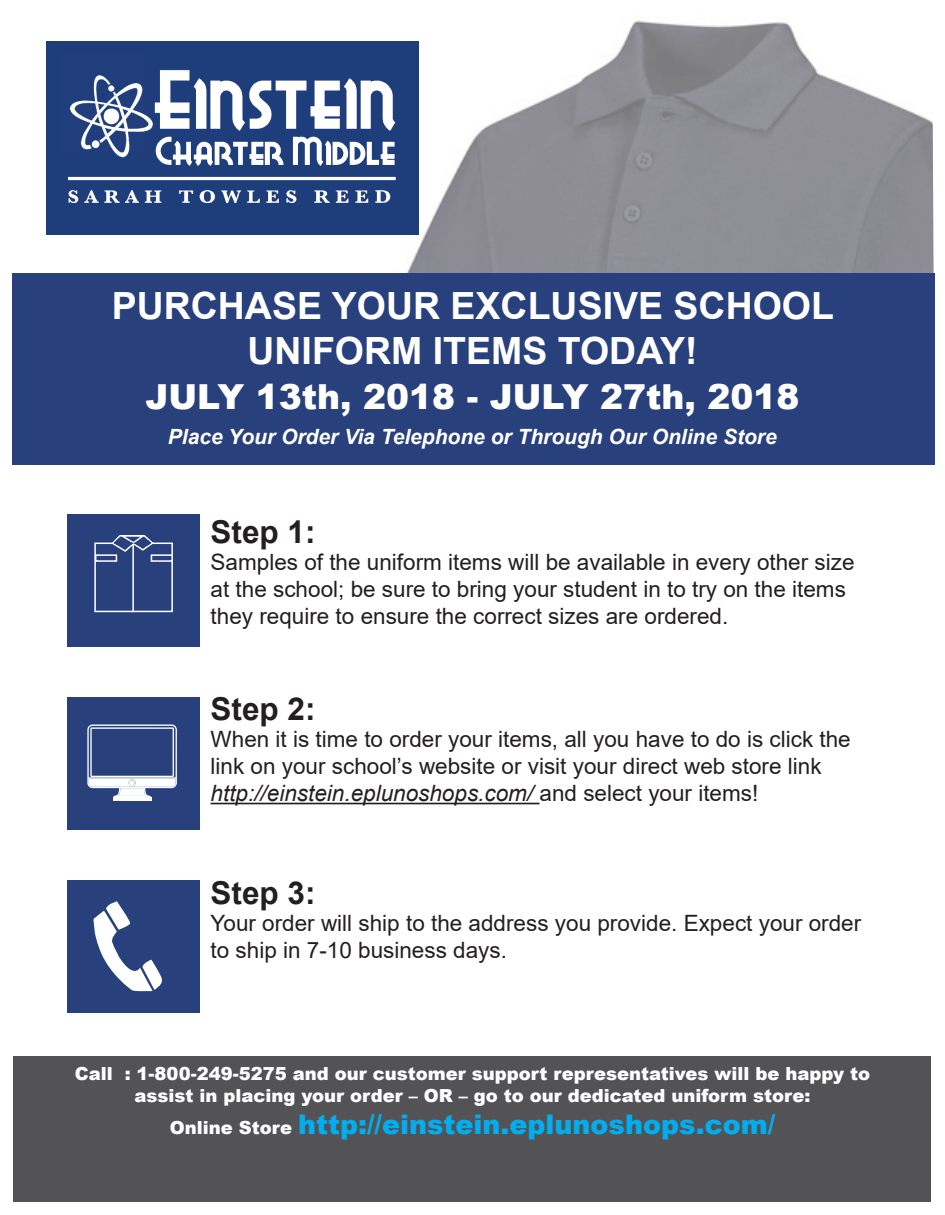
<style>
.page{position:relative;width:945px;height:1215px;background:#fff}
.page>*{position:absolute;margin:0;border:0;box-sizing:border-box;transform-origin:0 0}
.t1{font:700 37.5px/45px "Arial";color:#fff;text-align:center}
.t2{font:900 34.5px "Arial";color:#fff}
.t3{font:700 31.5px "Arial";color:#231f20}
.t4{font:900 27px "Arial";color:#00aeef}
.t5{font:22.5px/27px "Arial";color:#231f20}
.t6{font:italic 700 21px "Arial";color:#fff}
.t7{font:900 18px/21.6px "Arial";color:#fff;text-align:center}
.s1{font-style:italic}
.s2{font-size:18px;color:#fff}
</style>
<div class="page">
<svg style="left:46px;top:41px;width:300px;height:194px;fill:#1e3d7b"></svg>
<img style="left:346px;top:21px;width:588px;height:252px">
<div style="left:12px;top:273px;width:922px;height:191px;background:#28407c"></div>
<div style="left:68px;top:514px;width:132px;height:132px;background:#28407c"></div>
<div style="left:68px;top:697px;width:132px;height:133px;background:#28407c"></div>
<div style="left:68px;top:881px;width:132px;height:132px;background:#28407c"></div>
<hr style="left:211px;top:803px;width:329px;height:1px;background:#231f20">
<div style="left:94px;top:543px;width:79px;height:69px;background:#28407c;border:2px solid #fff"></div>
<svg style="left:155px;top:554px;width:18px;height:8px"></svg>
<svg style="left:95px;top:554px;width:15px;height:8px"></svg>
<svg style="left:110px;top:535px;width:45px;height:78px"></svg>
<svg style="left:87px;top:724px;width:90px;height:76px"></svg>
<hr style="left:113px;top:798px;width:38px;height:3px;background:#fff">
<svg style="left:93px;top:901px;width:69px;height:91px"></svg>
<div style="left:14px;top:1056px;width:918px;height:146px;background:#535355"></div>
<h1 class="t1" style="left:112px;top:284px;width:724px">PURCHASE YOUR EXCLUSIVE SCHOOL<br>UNIFORM ITEMS TODAY!</h1>
<h2 class="t2" style="left:145px;top:372px;width:656px">JULY 13th, 2018 - JULY 27th, 2018</h2>
<p class="t6" style="left:168px;top:423px;width:610px">Place Your Order Via Telephone or Through Our Online Store</p>
<h3 class="t3" style="left:211px;top:509px;width:107px">Step 1:</h3>
<p class="t5" style="left:211px;top:548px;width:645px">Samples of the uniform items will be available in every other size at the school; be sure to bring your student in to try on the items they require to ensure the correct sizes are ordered.</p>
<h3 class="t3" style="left:211px;top:687px;width:107px">Step 2:</h3>
<p class="t5" style="left:211px;top:726px;width:642px">When it is time to order your items, all you have to do is click the link on your school’s website or visit your direct web store link <span class="s1">http://einstein.eplunoshops.com/</span> and select your items!</p>
<h3 class="t3" style="left:211px;top:870px;width:107px">Step 3:</h3>
<p class="t5" style="left:211px;top:909px;width:652px">Your order will ship to the address you provide. Expect your order to ship in 7-10 business days.</p>
<p class="t7" style="left:75px;top:1063px;width:797px">Call : 1-800-249-5275 and our customer support representatives will be happy to assist in placing your order – OR – go to our dedicated uniform store:</p>
<p class="t4" style="left:170px;top:1105px;width:607px"><span class="s2">Online Store</span> http://einstein.eplunoshops.com/</p>
</div>
